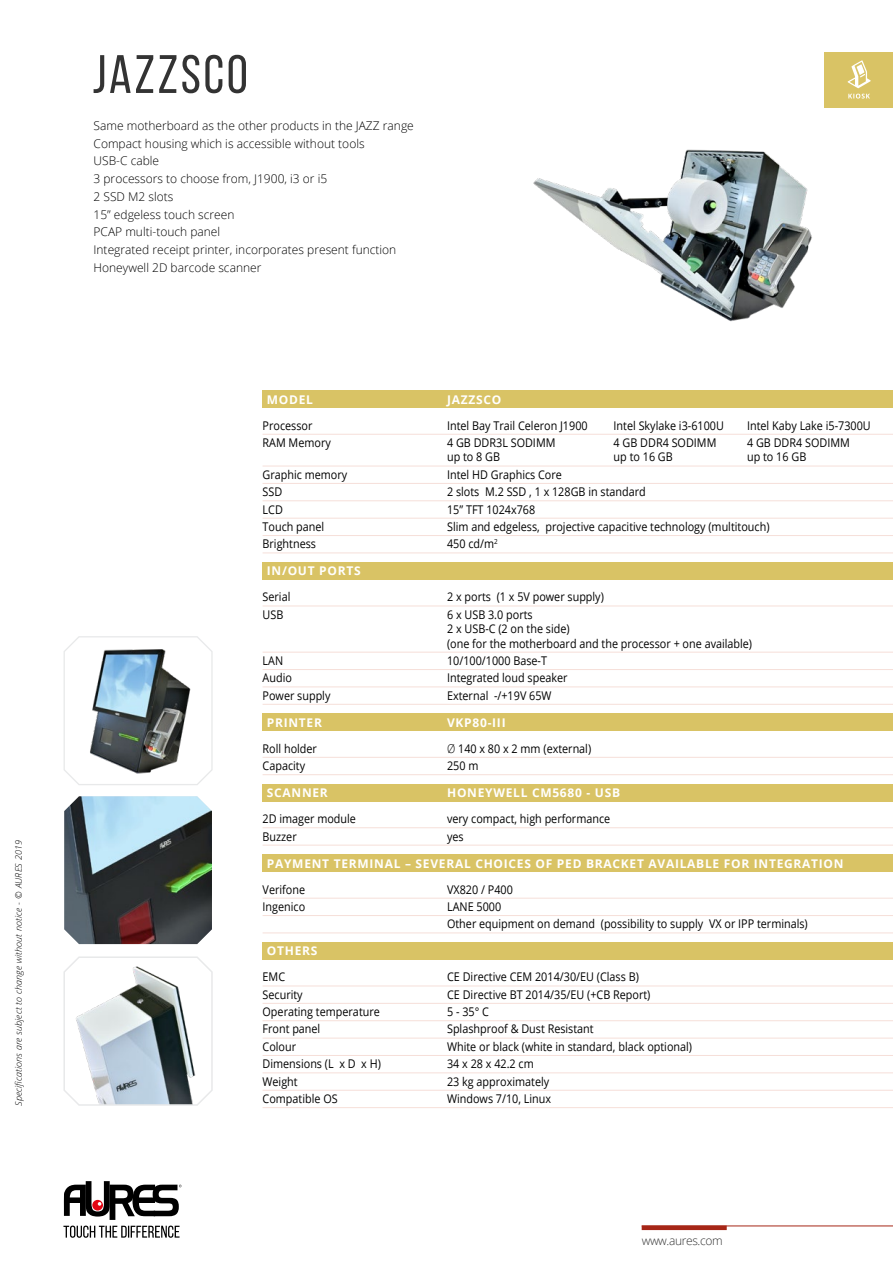
<style>
.page{position:relative;width:893px;height:1263px;background:#fff}
.page>*{position:absolute;margin:0;border:0;box-sizing:border-box;transform-origin:0 0}
.t1{font:54px "Bebas Neue";letter-spacing:.05em;color:#333}
.t2{font:12px/14.4px "Open Sans";color:#000;scale:.9 1}
.t3{font:300 12px/17.7px "Open Sans";color:#000}
.t4{font:700 12px "Open Sans";letter-spacing:.06em;color:#fff}
.t5{font:300 12px "Open Sans";letter-spacing:-.03em;color:#333}
.t6{font:italic 300 9px "Open Sans";letter-spacing:.01em;color:#000}
.s1{font-weight:300}
</style>
<div class="page">
<svg style="left:63px;top:1181px;width:119px;height:57px"></svg>
<div style="left:642px;top:1225px;width:85px;height:5px;background:#a62617"></div>
<hr style="left:642px;top:1225px;width:251px;height:1px;background:#a62617">
<div style="left:824px;top:52px;width:69px;height:55px;background:#d9c365"></div>
<svg style="left:848px;top:94px;width:22px;height:5px"></svg>
<svg style="left:847px;top:60px;width:24px;height:28px"></svg>
<div style="left:263px;top:390px;width:630px;height:18px;background:#d9c365"></div>
<hr style="left:263px;top:434px;width:630px;height:1px;background:#f6dfd9">
<hr style="left:263px;top:466px;width:630px;height:1px;background:#f6dfd9">
<hr style="left:263px;top:483px;width:630px;height:1px;background:#f6dfd9">
<hr style="left:263px;top:500px;width:630px;height:1px;background:#f6dfd9">
<hr style="left:263px;top:518px;width:630px;height:1px;background:#f6dfd9">
<hr style="left:263px;top:535px;width:630px;height:1px;background:#f6dfd9">
<hr style="left:263px;top:552px;width:630px;height:1px;background:#f6dfd9">
<div style="left:263px;top:562px;width:630px;height:18px;background:#d9c365"></div>
<hr style="left:263px;top:606px;width:630px;height:1px;background:#f6dfd9">
<hr style="left:263px;top:652px;width:630px;height:1px;background:#f6dfd9">
<hr style="left:263px;top:669px;width:630px;height:1px;background:#f6dfd9">
<hr style="left:263px;top:686px;width:630px;height:1px;background:#f6dfd9">
<hr style="left:263px;top:704px;width:630px;height:1px;background:#f6dfd9">
<div style="left:263px;top:713px;width:630px;height:18px;background:#d9c365"></div>
<hr style="left:263px;top:757px;width:630px;height:1px;background:#f6dfd9">
<hr style="left:263px;top:774px;width:630px;height:1px;background:#f6dfd9">
<div style="left:263px;top:784px;width:630px;height:17px;background:#d9c365"></div>
<hr style="left:263px;top:827px;width:630px;height:1px;background:#f6dfd9">
<hr style="left:263px;top:845px;width:630px;height:1px;background:#f6dfd9">
<div style="left:263px;top:854px;width:630px;height:18px;background:#d9c365"></div>
<hr style="left:263px;top:898px;width:630px;height:1px;background:#f6dfd9">
<hr style="left:263px;top:915px;width:630px;height:1px;background:#f6dfd9">
<hr style="left:263px;top:932px;width:630px;height:1px;background:#f6dfd9">
<div style="left:263px;top:942px;width:630px;height:18px;background:#d9c365"></div>
<hr style="left:263px;top:985px;width:630px;height:1px;background:#f6dfd9">
<hr style="left:263px;top:1003px;width:630px;height:1px;background:#f6dfd9">
<hr style="left:263px;top:1020px;width:630px;height:1px;background:#f6dfd9">
<hr style="left:263px;top:1038px;width:630px;height:1px;background:#f6dfd9">
<hr style="left:263px;top:1055px;width:630px;height:1px;background:#f6dfd9">
<hr style="left:263px;top:1072px;width:630px;height:1px;background:#f6dfd9">
<hr style="left:263px;top:1090px;width:630px;height:1px;background:#f6dfd9">
<hr style="left:263px;top:1107px;width:630px;height:1px;background:#f6dfd9">
<img style="left:64px;top:796px;width:148px;height:148px">
<svg style="left:63px;top:636px;width:150px;height:149px"></svg>
<svg style="left:63px;top:956px;width:150px;height:150px"></svg>
<img style="left:533px;top:149px;width:279px;height:173px">
<p class="t6" style="left:12px;top:1106px;width:267px;rotate:-90deg">Specifications are subject to change without notice - © AURES 2019</p>
<h1 class="t1" style="left:92px;top:45px;width:157px">JAZZSCO</h1>
<p class="t3" style="left:94px;top:116px;width:322px">Same motherboard as the other products in the JAZZ range Compact housing which is accessible without tools<br>USB-C cable<br>3 processors to choose from, J1900, i3 or i5<br>2 SSD M2 slots<br>15” edgeless touch screen<br>PCAP multi-touch panel<br>Integrated receipt printer, incorporates present function Honeywell 2D barcode scanner</p>
<p class="t4" style="left:267px;top:391px;width:48px">MODEL</p>
<p class="t4" style="left:447px;top:391px;width:56px">JAZZSCO</p>
<p class="t2" style="left:263px;top:418px;width:57px">Processor</p>
<p class="t2" style="left:447px;top:418px;width:158px">Intel Bay Trail Celeron J1900</p>
<p class="t2" style="left:614px;top:418px;width:124px">Intel Skylake i3-6100U</p>
<p class="t2" style="left:747px;top:418px;width:139px">Intel Kaby Lake i5-7300U</p>
<p class="t2" style="left:263px;top:435px;width:77px">RAM Memory</p>
<p class="t2" style="left:447px;top:435px;width:122px">4 GB DDR3L SODIMM</p>
<p class="t2" style="left:614px;top:435px;width:116px">4 GB DDR4 SODIMM</p>
<p class="t2" style="left:747px;top:435px;width:116px">4 GB DDR4 SODIMM</p>
<p class="t2" style="left:447px;top:449px;width:60px">up to 8 GB</p>
<p class="t2" style="left:614px;top:449px;width:67px">up to 16 GB</p>
<p class="t2" style="left:747px;top:449px;width:67px">up to 16 GB</p>
<p class="t2" style="left:263px;top:467px;width:96px">Graphic memory</p>
<p class="t2" style="left:447px;top:467px;width:129px">Intel HD Graphics Core</p>
<p class="t2" style="left:263px;top:484px;width:23px">SSD</p>
<p class="t2" style="left:447px;top:484px;width:222px">2 slots M.2 SSD , 1 x 128GB in standard</p>
<p class="t2" style="left:263px;top:502px;width:24px">LCD</p>
<p class="t2" style="left:447px;top:502px;width:99px">15” TFT 1024x768</p>
<p class="t2" style="left:263px;top:519px;width:70px">Touch panel</p>
<p class="t2" style="left:447px;top:519px;width:360px">Slim and edgeless, projective capacitive technology (multitouch)</p>
<p class="t2" style="left:263px;top:536px;width:61px">Brightness</p>
<p class="t2" style="left:447px;top:536px;width:58px">450 cd/m<sup>2</sup></p>
<p class="t4" style="left:267px;top:563px;width:95px">IN/OUT PORTS</p>
<p class="t2" style="left:263px;top:589px;width:32px">Serial</p>
<p class="t2" style="left:447px;top:589px;width:176px">2 x ports (1 x 5V power supply)</p>
<p class="t2" style="left:263px;top:607px;width:25px">USB</p>
<p class="t2" style="left:447px;top:607px;width:340px">6 x USB 3.0 ports<br>2 x USB-C (2 on the side)<br>(one for the motherboard and the processor + one available)</p>
<p class="t2" style="left:263px;top:653px;width:24px">LAN</p>
<p class="t2" style="left:447px;top:653px;width:113px">10/100/1000 Base-T</p>
<p class="t2" style="left:263px;top:670px;width:34px">Audio</p>
<p class="t2" style="left:447px;top:670px;width:135px">Integrated loud speaker</p>
<p class="t2" style="left:263px;top:688px;width:77px">Power supply</p>
<p class="t2" style="left:447px;top:688px;width:118px">External -/+19V 65W</p>
<p class="t4" style="left:267px;top:714px;width:57px">PRINTER</p>
<p class="t4" style="left:447px;top:714px;width:60px">VKP80-III</p>
<p class="t2" style="left:263px;top:741px;width:62px">Roll holder</p>
<p class="t2" style="left:447px;top:741px;width:162px"><span class="s1">Ø</span> 140 x 80 x 2 mm (external)</p>
<p class="t2" style="left:263px;top:758px;width:49px">Capacity</p>
<p class="t2" style="left:447px;top:758px;width:36px">250 m</p>
<p class="t4" style="left:267px;top:784px;width:63px">SCANNER</p>
<p class="t4" style="left:447px;top:784px;width:175px">HONEYWELL CM5680 - USB</p>
<p class="t2" style="left:263px;top:811px;width:105px">2D imager module</p>
<p class="t2" style="left:447px;top:811px;width:183px">very compact, high performance</p>
<p class="t2" style="left:263px;top:829px;width:40px">Buzzer</p>
<p class="t2" style="left:447px;top:829px;width:20px">yes</p>
<p class="t4" style="left:267px;top:855px;width:578px">PAYMENT TERMINAL – SEVERAL CHOICES OF PED BRACKET AVAILABLE FOR INTEGRATION</p>
<p class="t2" style="left:263px;top:882px;width:49px">Verifone</p>
<p class="t2" style="left:447px;top:882px;width:75px">VX820 / P400</p>
<p class="t2" style="left:263px;top:899px;width:49px">Ingenico</p>
<p class="t2" style="left:447px;top:897px;width:402px;line-height:17.4px">LANE 5000<br>Other equipment on demand (possibility to supply VX or IPP terminals)</p>
<p class="t4" style="left:267px;top:943px;width:52px">OTHERS</p>
<p class="t2" style="left:263px;top:969px;width:27px">EMC</p>
<p class="t2" style="left:447px;top:969px;width:215px">CE Directive CEM 2014/30/EU (Class B)</p>
<p class="t2" style="left:263px;top:987px;width:46px">Security</p>
<p class="t2" style="left:447px;top:987px;width:227px">CE Directive BT 2014/35/EU (+CB Report)</p>
<p class="t2" style="left:263px;top:1004px;width:132px">Operating temperature</p>
<p class="t2" style="left:447px;top:1004px;width:48px">5 - 35° C</p>
<p class="t2" style="left:263px;top:1021px;width:66px">Front panel</p>
<p class="t2" style="left:447px;top:1021px;width:164px">Splashproof &amp; Dust Resistant</p>
<p class="t2" style="left:263px;top:1039px;width:39px">Colour</p>
<p class="t2" style="left:447px;top:1039px;width:274px">White or black (white in standard, black optional)</p>
<p class="t2" style="left:263px;top:1056px;width:133px">Dimensions (L x D x H)</p>
<p class="t2" style="left:447px;top:1056px;width:98px">34 x 28 x 42.2 cm</p>
<p class="t2" style="left:263px;top:1074px;width:41px">Weight</p>
<p class="t2" style="left:447px;top:1074px;width:115px">23 kg approximately</p>
<p class="t2" style="left:263px;top:1091px;width:85px">Compatible OS</p>
<p class="t2" style="left:447px;top:1091px;width:117px">Windows 7/10, Linux</p>
<p class="t5" style="left:642px;top:1233px;width:83px">www.aures.com</p>
</div>
